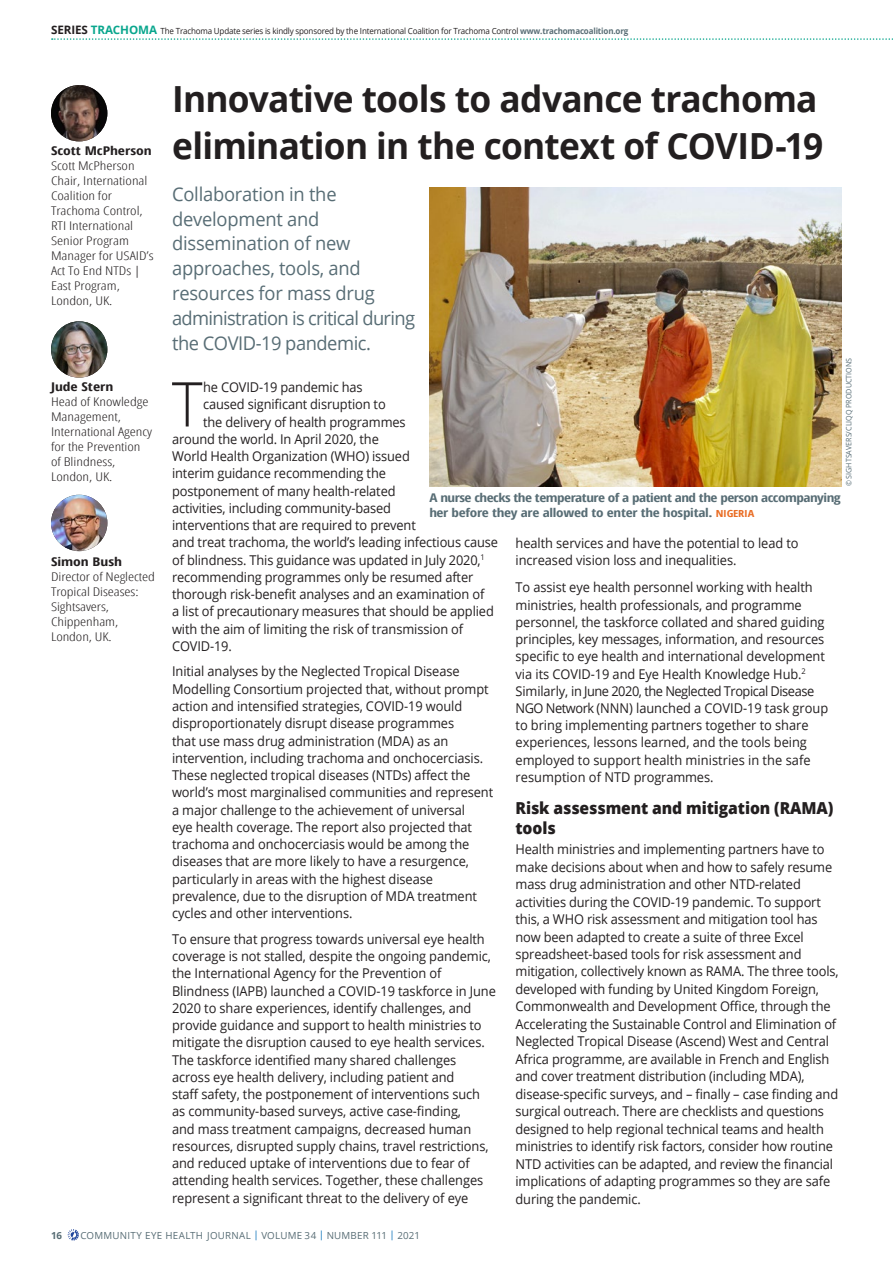
<style>
.page{position:relative;width:893px;height:1263px;background:#fff}
.page>*{position:absolute;margin:0;border:0;box-sizing:border-box;transform-origin:0 0}
.t1{font:300 61.8px "Open Sans";color:#231f20;scale:.95 1}
.t2{font:700 36px/46.5px "Open Sans";letter-spacing:-.02em;color:#231f20}
.t3{font:18.9px/24.9px "Open Sans";letter-spacing:-.01em;color:#586d75}
.t4{font:800 16.5px/19.5px "Open Sans";letter-spacing:-.005em;color:#231f20;scale:.95 1}
.t5{font:13.5px/17.2px "Open Sans";letter-spacing:-.005em;color:#231f20;scale:.95 1}
.t6{font:300 12px/15px "Open Sans Condensed";color:#231f20;scale:1.3 1}
.t7{font:700 12px/15px "Open Sans Condensed";letter-spacing:-.03em;color:#586d75;scale:1.26 1}
.t8{font:700 12px "Open Sans Condensed";color:#231f20;scale:1.3 1}
.t9{font:9.75px "Open Sans";letter-spacing:.025em;color:#586d75}
.t10{font:700 9.75px "Open Sans";color:#586d75}
.t11{font:8.4px "Open Sans";letter-spacing:-.02em;color:#231f20;scale:.95 1}
.t12{font:7.5px "Open Sans";color:#586d75;scale:.95 1}
.s1{font-weight:700;font-size:11.7px}
.s2{font-weight:700;font-size:11.7px;color:#09a68d}
.s3{font-weight:700;color:#586d75}
.s4{font-size:9.75px;color:#e96d24}
.s5{color:#006cb7}
</style>
<div class="page">
<img style="left:429px;top:187px;width:413px;height:299px">
<svg style="left:52px;top:38px;width:841px;height:2px"></svg>
<img style="left:51px;top:321px;width:56px;height:57px;border-radius:28px">
<img style="left:51px;top:85px;width:56px;height:56px">
<img style="left:51px;top:495px;width:56px;height:56px;border-radius:28px">
<svg style="left:68px;top:1229px;width:11px;height:11px"></svg>
<p class="t11" style="left:51px;top:25px;width:609px"><span class="s1">SERIES</span> <span class="s2">TRACHOMA</span> The Trachoma Update series is kindly sponsored by the International Coalition for Trachoma Control <span class="s3">www.trachomacoalition.org</span></p>
<p class="t8" style="left:51px;top:143px;width:79px">Scott McPherson</p>
<p class="t6" style="left:51px;top:158px;width:81px">Scott McPherson<br>Chair, International<br>Coalition for<br>Trachoma Control,<br>RTI International<br>Senior Program<br>Manager for USAID’s<br>Act To End NTDs |<br>East Program,<br>London, UK.</p>
<p class="t8" style="left:51px;top:378px;width:49px">Jude Stern</p>
<p class="t6" style="left:51px;top:393px;width:79px">Head of Knowledge<br>Management,<br>International Agency for the Prevention of Blindness,<br>London, UK.</p>
<p class="t8" style="left:51px;top:554px;width:56px">Simon Bush</p>
<p class="t6" style="left:51px;top:569px;width:82px">Director of Neglected<br>Tropical Diseases:<br>Sightsavers,<br>Chippenham,<br>London, UK.</p>
<h2 class="t2" style="left:172px;top:75px;width:653px">Innovative tools to advance trachoma elimination in the context of COVID-19</h2>
<h3 class="t3" style="left:172px;top:181px;width:244px">Collaboration in the development and dissemination of new approaches, tools, and resources for mass drug administration is critical during the COVID-19 pandemic.</h3>
<p class="t12" style="left:843px;top:486px;width:136px;rotate:-90deg">© SIGHTSAVERS/CLIQQ PRODUCTIONS</p>
<h1 class="t1" style="left:172px;top:362px;width:34px">T</h1>
<p class="t5" style="left:203px;top:378px;width:169px">he COVID-19 pandemic has</p>
<p class="t5" style="left:203px;top:395px;width:194px">caused significant disruption to</p>
<p class="t5" style="left:203px;top:413px;width:215px">the delivery of health programmes</p>
<p class="t5" style="left:172px;top:430px;width:219px">around the world. In April 2020, the</p>
<p class="t5" style="left:172px;top:447px;width:252px">World Health Organization (WHO) issued</p>
<p class="t5" style="left:172px;top:464px;width:227px">interim guidance recommending the</p>
<p class="t5" style="left:172px;top:482px;width:237px">postponement of many health-related</p>
<p class="t5" style="left:172px;top:499px;width:232px">activities, including community-based</p>
<p class="t5" style="left:172px;top:516px;width:258px">interventions that are required to prevent</p>
<p class="t5" style="left:172px;top:533px;width:345px">and treat trachoma, the world’s leading infectious cause</p>
<p class="t5" style="left:172px;top:551px;width:331px">of blindness. This guidance was updated in July 2020,<sup>1</sup></p>
<p class="t5" style="left:172px;top:568px;width:319px">recommending programmes only be resumed after</p>
<p class="t5" style="left:172px;top:585px;width:330px">thorough risk-benefit analyses and an examination of</p>
<p class="t5" style="left:172px;top:602px;width:340px">a list of precautionary measures that should be applied</p>
<p class="t5" style="left:172px;top:620px;width:308px">with the aim of limiting the risk of transmission of</p>
<p class="t5" style="left:172px;top:637px;width:64px">COVID-19.</p>
<p class="t5" style="left:172px;top:663px;width:340px">Initial analyses by the Neglected Tropical Disease Modelling Consortium projected that, without prompt action and intensified strategies, COVID-19 would disproportionately disrupt disease programmes<br>that use mass drug administration (MDA) as an intervention, including trachoma and onchocerciasis.<br>These neglected tropical diseases (NTDs) affect the world’s most marginalised communities and represent a major challenge to the achievement of universal<br>eye health coverage. The report also projected that trachoma and onchocerciasis would be among the diseases that are more likely to have a resurgence, particularly in areas with the highest disease prevalence, due to the disruption of MDA treatment cycles and other interventions.</p>
<p class="t5" style="left:172px;top:930px;width:342px">To ensure that progress towards universal eye health coverage is not stalled, despite the ongoing pandemic, the International Agency for the Prevention of Blindness (IAPB) launched a COVID-19 taskforce in June 2020 to share experiences, identify challenges, and provide guidance and support to health ministries to mitigate the disruption caused to eye health services.<br>The taskforce identified many shared challenges across eye health delivery, including patient and<br>staff safety, the postponement of interventions such as community-based surveys, active case-finding,<br>and mass treatment campaigns, decreased human resources, disrupted supply chains, travel restrictions, and reduced uptake of interventions due to fear of attending health services. Together, these challenges represent a significant threat to the delivery of eye</p>
<p class="t7" style="left:429px;top:489px;width:328px">A nurse checks the temperature of a patient and the person accompanying her before they are allowed to enter the hospital. <span class="s4">NIGERIA</span></p>
<p class="t5" style="left:515px;top:534px;width:300px">health services and have the potential to lead to increased vision loss and inequalities.</p>
<p class="t5" style="left:515px;top:578px;width:331px">To assist eye health personnel working with health ministries, health professionals, and programme personnel, the taskforce collated and shared guiding principles, key messages, information, and resources specific to eye health and international development via its COVID-19 and Eye Health Knowledge Hub.<sup>2<br></sup>Similarly, in June 2020, the Neglected Tropical Disease NGO Network (NNN) launched a COVID-19 task group to bring implementing partners together to share experiences, lessons learned, and the tools being employed to support health ministries in the safe resumption of NTD programmes.</p>
<p class="t4" style="left:515px;top:797px;width:336px">Risk assessment and mitigation (RAMA) tools</p>
<p class="t5" style="left:515px;top:840px;width:342px">Health ministries and implementing partners have to make decisions about when and how to safely resume mass drug administration and other NTD-related activities during the COVID-19 pandemic. To support this, a WHO risk assessment and mitigation tool has now been adapted to create a suite of three Excel spreadsheet-based tools for risk assessment and mitigation, collectively known as RAMA. The three tools, developed with funding by United Kingdom Foreign, Commonwealth and Development Office, through the Accelerating the Sustainable Control and Elimination of Neglected Tropical Disease (Ascend) West and Central Africa programme, are available in French and English and cover treatment distribution (including MDA), disease-specific surveys, and – finally – case finding and surgical outreach. There are checklists and questions designed to help regional technical teams and health ministries to identify risk factors, consider how routine NTD activities can be adapted, and review the financial implications of adapting programmes so they are safe during the pandemic.</p>
<p class="t10" style="left:51px;top:1228px;width:13px">16</p>
<p class="t9" style="left:80px;top:1228px;width:341px">COMMUNITY EYE HEALTH JOURNAL <span class="s5">|</span> VOLUME 34 <span class="s5">|</span> NUMBER 111 <span class="s5">|</span> 2021</p>
</div>
